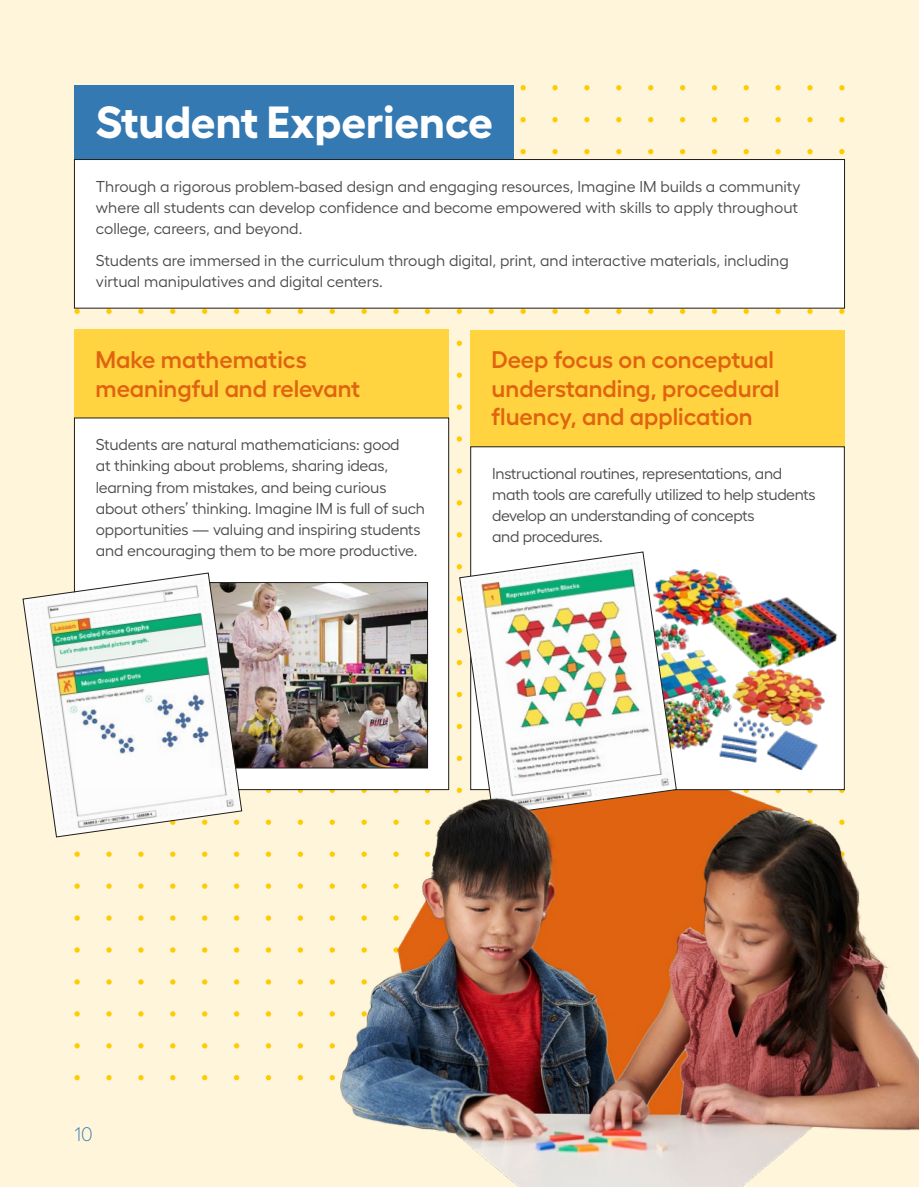
<style>
.page{position:relative;width:919px;height:1187px;background:#fff}
.page>*{position:absolute;margin:0;border:0;box-sizing:border-box;transform-origin:0 0}
.Chapter_Header{font:700 45px "Hellix";color:#fff}
.B-Head{font:600 24px/28.8px "Hellix";color:#e06310}
.t1{font:300 19.5px "Hellix";color:#3579b3}
.Body_Copy{font:15.75px/21px "Hellix";letter-spacing:-.01em;color:#4b4b4a}
.B-Head-2{font:15.75px/21px "Hellix";letter-spacing:-.02em;color:#4b4b4a}
</style>
<div class="page">
<div style="left:0;top:0;width:918px;height:1186px;background:#fff5db"></div>
<svg style="left:74px;top:309px;width:6px;height:5px"></svg>
<svg style="left:138px;top:309px;width:5px;height:5px"></svg>
<svg style="left:202px;top:309px;width:5px;height:5px"></svg>
<svg style="left:266px;top:309px;width:5px;height:5px"></svg>
<svg style="left:329px;top:309px;width:6px;height:5px"></svg>
<svg style="left:393px;top:309px;width:5px;height:5px"></svg>
<svg style="left:106px;top:309px;width:6px;height:5px"></svg>
<svg style="left:170px;top:309px;width:5px;height:5px"></svg>
<svg style="left:234px;top:309px;width:5px;height:5px"></svg>
<svg style="left:298px;top:309px;width:5px;height:5px"></svg>
<svg style="left:361px;top:309px;width:6px;height:5px"></svg>
<svg style="left:456px;top:340px;width:6px;height:6px"></svg>
<svg style="left:456px;top:404px;width:6px;height:6px"></svg>
<svg style="left:456px;top:309px;width:6px;height:5px"></svg>
<svg style="left:456px;top:372px;width:6px;height:6px"></svg>
<svg style="left:520px;top:85px;width:5px;height:5px"></svg>
<svg style="left:520px;top:149px;width:5px;height:5px"></svg>
<svg style="left:520px;top:117px;width:5px;height:5px"></svg>
<svg style="left:520px;top:309px;width:5px;height:5px"></svg>
<svg style="left:584px;top:85px;width:5px;height:5px"></svg>
<svg style="left:584px;top:149px;width:5px;height:6px"></svg>
<svg style="left:584px;top:117px;width:5px;height:6px"></svg>
<svg style="left:584px;top:309px;width:5px;height:5px"></svg>
<svg style="left:648px;top:85px;width:5px;height:5px"></svg>
<svg style="left:648px;top:149px;width:5px;height:6px"></svg>
<svg style="left:648px;top:117px;width:5px;height:6px"></svg>
<svg style="left:648px;top:309px;width:5px;height:5px"></svg>
<svg style="left:711px;top:85px;width:7px;height:5px"></svg>
<svg style="left:711px;top:149px;width:7px;height:6px"></svg>
<svg style="left:711px;top:117px;width:7px;height:6px"></svg>
<svg style="left:711px;top:309px;width:6px;height:5px"></svg>
<svg style="left:425px;top:309px;width:5px;height:5px"></svg>
<svg style="left:488px;top:309px;width:6px;height:5px"></svg>
<svg style="left:552px;top:85px;width:5px;height:5px"></svg>
<svg style="left:552px;top:149px;width:5px;height:6px"></svg>
<svg style="left:552px;top:117px;width:5px;height:6px"></svg>
<svg style="left:552px;top:309px;width:5px;height:5px"></svg>
<svg style="left:616px;top:85px;width:5px;height:5px"></svg>
<svg style="left:616px;top:149px;width:5px;height:6px"></svg>
<svg style="left:616px;top:117px;width:5px;height:6px"></svg>
<svg style="left:616px;top:309px;width:5px;height:5px"></svg>
<svg style="left:680px;top:85px;width:6px;height:5px"></svg>
<svg style="left:680px;top:149px;width:6px;height:6px"></svg>
<svg style="left:680px;top:117px;width:6px;height:6px"></svg>
<svg style="left:680px;top:309px;width:5px;height:5px"></svg>
<svg style="left:743px;top:85px;width:5px;height:5px"></svg>
<svg style="left:743px;top:149px;width:5px;height:5px"></svg>
<svg style="left:743px;top:117px;width:5px;height:5px"></svg>
<svg style="left:743px;top:309px;width:5px;height:5px"></svg>
<svg style="left:807px;top:85px;width:5px;height:5px"></svg>
<svg style="left:807px;top:149px;width:5px;height:5px"></svg>
<svg style="left:807px;top:117px;width:5px;height:5px"></svg>
<svg style="left:807px;top:309px;width:5px;height:5px"></svg>
<svg style="left:775px;top:85px;width:5px;height:5px"></svg>
<svg style="left:775px;top:149px;width:5px;height:5px"></svg>
<svg style="left:775px;top:117px;width:5px;height:5px"></svg>
<svg style="left:775px;top:309px;width:5px;height:5px"></svg>
<svg style="left:839px;top:85px;width:5px;height:5px"></svg>
<svg style="left:839px;top:149px;width:5px;height:5px"></svg>
<svg style="left:839px;top:117px;width:5px;height:5px"></svg>
<svg style="left:839px;top:309px;width:5px;height:5px"></svg>
<svg style="left:456px;top:468px;width:6px;height:5px"></svg>
<svg style="left:456px;top:532px;width:6px;height:5px"></svg>
<svg style="left:456px;top:596px;width:3px;height:5px"></svg>
<svg style="left:456px;top:660px;width:3px;height:5px"></svg>
<svg style="left:456px;top:723px;width:3px;height:6px"></svg>
<svg style="left:456px;top:436px;width:6px;height:5px"></svg>
<svg style="left:456px;top:500px;width:6px;height:5px"></svg>
<svg style="left:456px;top:564px;width:3px;height:5px"></svg>
<svg style="left:456px;top:628px;width:3px;height:5px"></svg>
<svg style="left:456px;top:692px;width:3px;height:5px"></svg>
<svg style="left:74px;top:851px;width:6px;height:5px"></svg>
<svg style="left:74px;top:915px;width:6px;height:5px"></svg>
<svg style="left:74px;top:979px;width:6px;height:5px"></svg>
<svg style="left:74px;top:1043px;width:6px;height:5px"></svg>
<svg style="left:74px;top:883px;width:6px;height:5px"></svg>
<svg style="left:74px;top:947px;width:6px;height:5px"></svg>
<svg style="left:74px;top:1011px;width:6px;height:5px"></svg>
<svg style="left:138px;top:851px;width:5px;height:5px"></svg>
<svg style="left:138px;top:915px;width:5px;height:5px"></svg>
<svg style="left:138px;top:979px;width:5px;height:5px"></svg>
<svg style="left:138px;top:1043px;width:5px;height:5px"></svg>
<svg style="left:138px;top:883px;width:5px;height:5px"></svg>
<svg style="left:138px;top:947px;width:5px;height:5px"></svg>
<svg style="left:138px;top:1011px;width:5px;height:5px"></svg>
<svg style="left:202px;top:851px;width:5px;height:6px"></svg>
<svg style="left:202px;top:915px;width:5px;height:6px"></svg>
<svg style="left:202px;top:979px;width:5px;height:5px"></svg>
<svg style="left:202px;top:1043px;width:5px;height:5px"></svg>
<svg style="left:202px;top:883px;width:5px;height:6px"></svg>
<svg style="left:202px;top:947px;width:5px;height:5px"></svg>
<svg style="left:202px;top:1011px;width:5px;height:5px"></svg>
<svg style="left:265px;top:789px;width:6px;height:3px"></svg>
<svg style="left:265px;top:851px;width:6px;height:6px"></svg>
<svg style="left:265px;top:915px;width:6px;height:6px"></svg>
<svg style="left:266px;top:979px;width:5px;height:5px"></svg>
<svg style="left:266px;top:1043px;width:5px;height:5px"></svg>
<svg style="left:265px;top:819px;width:6px;height:5px"></svg>
<svg style="left:265px;top:883px;width:6px;height:6px"></svg>
<svg style="left:266px;top:947px;width:5px;height:5px"></svg>
<svg style="left:266px;top:1011px;width:5px;height:5px"></svg>
<svg style="left:106px;top:851px;width:6px;height:5px"></svg>
<svg style="left:106px;top:915px;width:6px;height:5px"></svg>
<svg style="left:106px;top:979px;width:6px;height:5px"></svg>
<svg style="left:106px;top:1043px;width:6px;height:5px"></svg>
<svg style="left:106px;top:883px;width:6px;height:5px"></svg>
<svg style="left:106px;top:947px;width:6px;height:5px"></svg>
<svg style="left:106px;top:1011px;width:6px;height:5px"></svg>
<svg style="left:170px;top:851px;width:5px;height:5px"></svg>
<svg style="left:170px;top:915px;width:5px;height:5px"></svg>
<svg style="left:170px;top:979px;width:5px;height:5px"></svg>
<svg style="left:170px;top:1043px;width:5px;height:5px"></svg>
<svg style="left:170px;top:883px;width:5px;height:5px"></svg>
<svg style="left:170px;top:947px;width:5px;height:5px"></svg>
<svg style="left:170px;top:1011px;width:5px;height:5px"></svg>
<svg style="left:234px;top:851px;width:5px;height:6px"></svg>
<svg style="left:234px;top:915px;width:5px;height:6px"></svg>
<svg style="left:234px;top:979px;width:5px;height:5px"></svg>
<svg style="left:234px;top:1043px;width:5px;height:5px"></svg>
<svg style="left:234px;top:883px;width:5px;height:6px"></svg>
<svg style="left:234px;top:947px;width:5px;height:5px"></svg>
<svg style="left:234px;top:1011px;width:5px;height:5px"></svg>
<svg style="left:298px;top:789px;width:5px;height:3px"></svg>
<svg style="left:298px;top:851px;width:5px;height:6px"></svg>
<svg style="left:298px;top:915px;width:5px;height:6px"></svg>
<svg style="left:298px;top:979px;width:5px;height:5px"></svg>
<svg style="left:298px;top:1043px;width:5px;height:5px"></svg>
<svg style="left:298px;top:819px;width:5px;height:5px"></svg>
<svg style="left:298px;top:883px;width:5px;height:6px"></svg>
<svg style="left:298px;top:947px;width:5px;height:5px"></svg>
<svg style="left:298px;top:1011px;width:5px;height:5px"></svg>
<svg style="left:74px;top:1075px;width:6px;height:5px"></svg>
<svg style="left:138px;top:1075px;width:5px;height:5px"></svg>
<svg style="left:202px;top:1075px;width:5px;height:5px"></svg>
<svg style="left:266px;top:1075px;width:5px;height:5px"></svg>
<svg style="left:106px;top:1075px;width:6px;height:5px"></svg>
<svg style="left:170px;top:1075px;width:5px;height:5px"></svg>
<svg style="left:234px;top:1075px;width:5px;height:5px"></svg>
<svg style="left:298px;top:1075px;width:5px;height:5px"></svg>
<div style="left:74px;top:85px;width:440px;height:74px;background:#3579b3"></div>
<div style="left:74px;top:159px;width:770px;height:149px;background:#fff"></div>
<div style="left:74px;top:159px;width:770px;height:149px;border:1px solid #1d1d1b"></div>
<div style="left:470px;top:329px;width:374px;height:117px;background:#ffd440"></div>
<div style="left:74px;top:329px;width:375px;height:89px;background:#ffd440"></div>
<div style="left:74px;top:418px;width:374px;height:371px;background:#fff"></div>
<img style="left:242px;top:584px;width:183px;height:182px">
<div style="left:209px;top:582px;width:218px;height:186px;border:1px solid #1d1d1b"></div>
<svg style="left:23px;top:572px;width:219px;height:265px"></svg>
<div style="left:470px;top:447px;width:374px;height:342px;background:#fff"></div>
<img style="left:676px;top:560px;width:168px;height:188px">
<img style="left:459px;top:551px;width:217px;height:197px">
<img style="left:328px;top:748px;width:590px;height:438px">
<p class="Chapter_Header" style="left:96px;top:86px;width:398px">Student Experience</p>
<p class="Body_Copy" style="left:96px;top:174px;width:706px">Through a rigorous problem-based design and engaging resources, Imagine IM builds a community where all students can develop confidence and become empowered with skills to apply throughout college, careers, and beyond.</p>
<p class="Body_Copy" style="left:96px;top:248px;width:694px">Students are immersed in the curriculum through digital, print, and interactive materials, including virtual manipulatives and digital centers.</p>
<p class="B-Head" style="left:95px;top:342px;width:266px">Make mathematics meaningful and relevant</p>
<p class="Body_Copy" style="left:96px;top:433px;width:330px">Students are natural mathematicians: good<br>at thinking about problems, sharing ideas, learning from mistakes, and being curious about others’ thinking. Imagine IM is full of such opportunities — valuing and inspiring students and encouraging them to be more productive.</p>
<p class="B-Head" style="left:491px;top:342px;width:289px">Deep focus on conceptual understanding, procedural fluency, and application</p>
<p class="B-Head-2" style="left:492px;top:461px;width:325px">Instructional routines, representations, and math tools are carefully utilized to help students develop an understanding of concepts<br>and procedures.</p>
<p class="t1" style="left:74px;top:1119px;width:20px">10</p>
</div>
